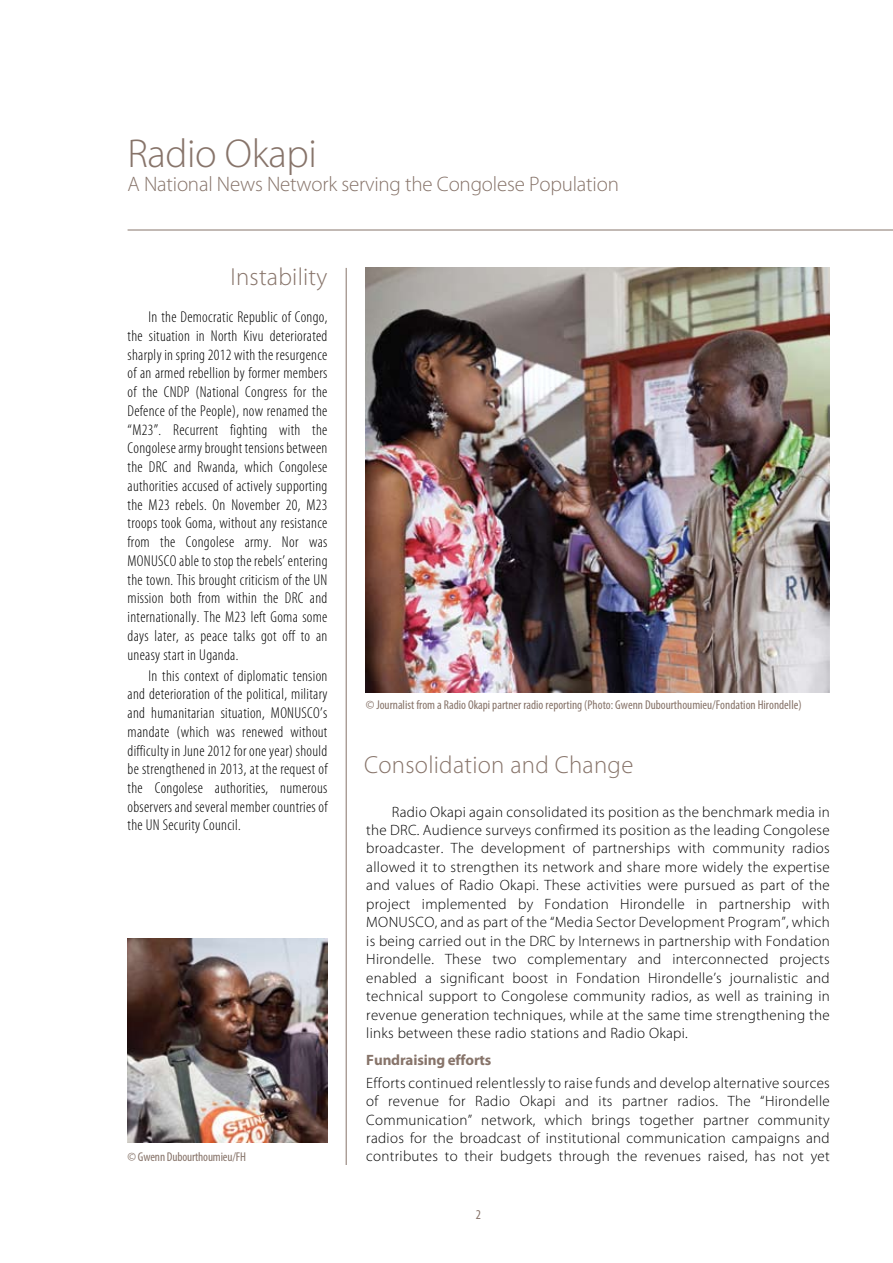
<style>
.page{position:relative;width:893px;height:1263px;background:#fff}
.page>*{position:absolute;margin:0;border:0;box-sizing:border-box;transform-origin:0 0}
.t1{font:300 40.5px "Myriad Pro";letter-spacing:-.01em;color:#87746a}
.t2{font:300 24.75px "Myriad Pro";letter-spacing:.01em;color:#87746a}
.t3{font:300 21px "Myriad Pro";letter-spacing:-.01em;color:#87746a}
.t4{font:300 condensed 15.75px/18.8px "Myriad Pro";letter-spacing:.02em;color:#000;text-align:justify}
.t5{font:300 15px/18.5px "Myriad Pro";letter-spacing:.02em;color:#000;text-align:justify}
.t6{font:700 15px "Myriad Pro";letter-spacing:-.01em;color:#87746a}
.t7{font:condensed 13.5px "Myriad Pro";color:#87746a}
.t8{font:condensed 12.75px "Myriad Pro";color:#87746a}
</style>
<div class="page">
<hr style="left:128px;top:230px;width:764px;height:1px;background:#87746a">
<hr style="left:346px;top:268px;width:1px;height:906px;background:#87746a">
<div style="left:337px;top:1165px;width:19px;height:33px;background:#fff"></div>
<img style="left:366px;top:268px;width:463px;height:424px">
<img style="left:128px;top:938px;width:199px;height:205px">
<h1 class="t1" style="left:128px;top:129px;width:191px">Radio Okapi</h1>
<h3 class="t3" style="left:128px;top:171px;width:493px">A National News Network serving the Congolese Population</h3>
<h2 class="t2" style="left:231px;top:262px;width:98px">Instability</h2>
<p class="t4" style="left:128px;top:308px;width:201px;text-indent:21px">In the Democratic Republic of Congo, the situation in North Kivu deteriorated sharply in spring 2012 with the resurgence of an armed rebellion by former members of the CNDP (National Congress for the Defence of the People), now renamed the “M23”. Recurrent fighting with the Congolese army brought tensions between the DRC and Rwanda, which Congolese authorities accused of actively supporting the M23 rebels. On November 20, M23 troops took Goma, without any resistance from the Congolese army. Nor was MONUSCO able to stop the rebels’ entering the town. This brought criticism of the UN mission both from within the DRC and internationally. The M23 left Goma some days later, as peace talks got off to an uneasy start in Uganda.</p>
<p class="t4" style="left:128px;top:666px;width:201px;text-indent:21px">In this context of diplomatic tension and deterioration of the political, military and humanitarian situation, MONUSCO’s mandate (which was renewed without difficulty in June 2012 for one year) should be strengthened in 2013, at the request of the Congolese authorities, numerous observers and several member countries of the UN Security Council.</p>
<p class="t8" style="left:366px;top:697px;width:437px">© Journalist from a Radio Okapi partner radio reporting (Photo: Gwenn Dubourthoumieu/Fondation Hirondelle)</p>
<h2 class="t2" style="left:364px;top:750px;width:271px">Consolidation and Change</h2>
<p class="t5" style="left:366px;top:802px;width:465px;text-indent:26px">Radio Okapi again consolidated its position as the benchmark media in the DRC. Audience surveys confirmed its position as the leading Congolese broadcaster. The development of partnerships with community radios allowed it to strengthen its network and share more widely the expertise and values of Radio Okapi. These activities were pursued as part of the project implemented by Fondation Hirondelle in partnership with MONUSCO, and as part of the “Media Sector Development Program”, which is being carried out in the DRC by Internews in partnership with Fondation Hirondelle. These two complementary and interconnected projects enabled a significant boost in Fondation Hirondelle’s journalistic and technical support to Congolese community radios, as well as training in revenue generation techniques, while at the same time strengthening the links between these radio stations and Radio Okapi.</p>
<p class="t6" style="left:366px;top:1050px;width:127px">Fundraising efforts</p>
<p class="t5" style="left:366px;top:1073px;width:465px">Efforts continued relentlessly to raise funds and develop alternative sources of revenue for Radio Okapi and its partner radios. The “Hirondelle Communication” network, which brings together partner community radios for the broadcast of institutional communication campaigns and</p>
<p class="t8" style="left:128px;top:1149px;width:120px">© Gwenn Dubourthoumieu/FH</p>
<p class="t5" style="left:366px;top:1147px;width:465px">contributes to their budgets through the revenues raised, has not yet</p>
<p class="t7" style="left:476px;top:1206px;width:7px">2</p>
</div>
